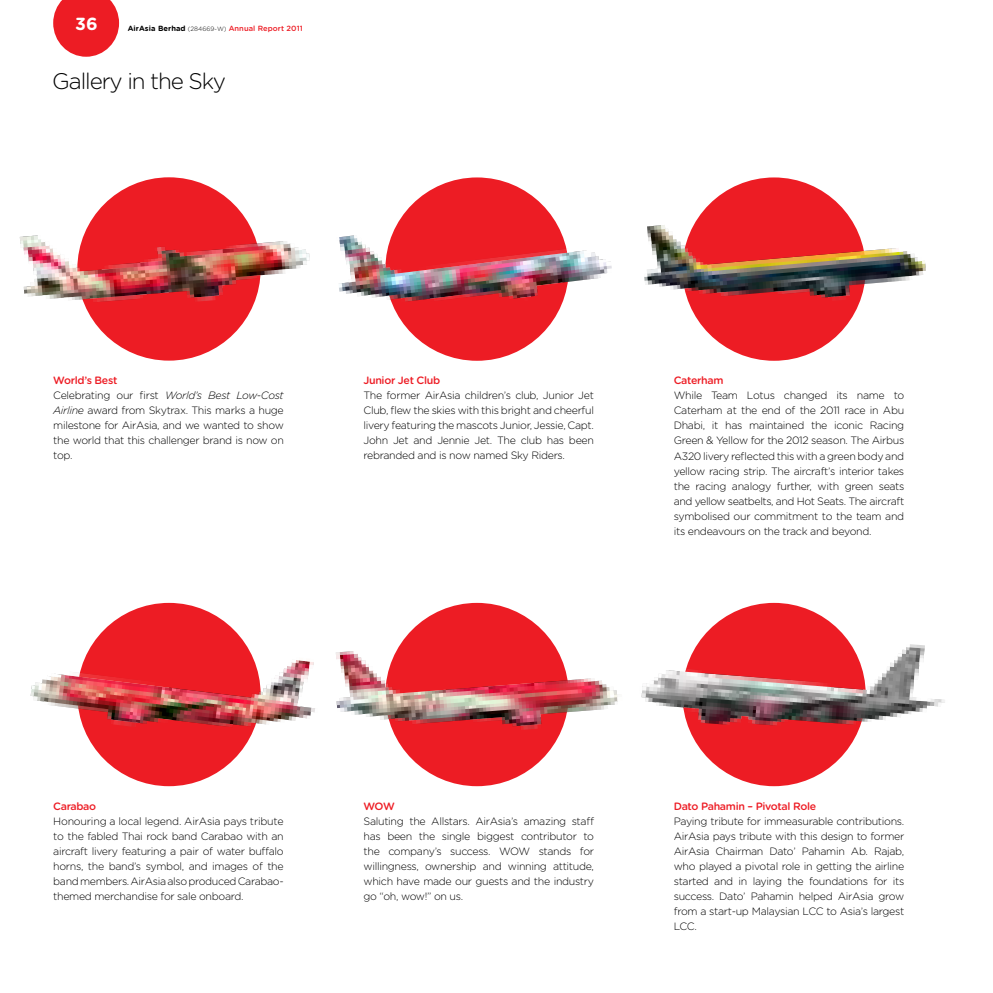
<style>
.page{position:relative;width:993px;height:993px;background:#fff}
.page>*{position:absolute;margin:0;border:0;box-sizing:border-box;transform-origin:0 0}
.t1{font:300 22.5px "Gotham Rounded";letter-spacing:-.05em;color:#000}
.t2{font:700 17.5px "Gotham Rounded";color:#fff}
.t3{font:300 10.62px/15px "Gotham Rounded";letter-spacing:-.03em;color:#000}
.t4{font:500 7.5px "Gotham Rounded";letter-spacing:.01em;color:#ed1c24}
.s1{font-weight:700;color:#000}
.s2{font-weight:300;font-size:6.25px;color:#000}
.s3{font-weight:500;color:#ed1c24}
.s4{font-style:italic}
</style>
<div class="page">
<svg style="left:53px;top:0;width:66px;height:57px"></svg>
<div style="left:385px;top:177px;width:183px;height:183px;background:#ed1c24;border-radius:50%"></div>
<div style="left:682px;top:177px;width:183px;height:183px;background:#ed1c24;border-radius:50%"></div>
<div style="left:77px;top:602px;width:183px;height:184px;background:#ed1c24;border-radius:50%"></div>
<div style="left:385px;top:602px;width:183px;height:184px;background:#ed1c24;border-radius:50%"></div>
<div style="left:682px;top:602px;width:183px;height:184px;background:#ed1c24;border-radius:50%"></div>
<div style="left:77px;top:177px;width:183px;height:183px;background:#ed1c24;border-radius:50%"></div>
<img style="left:339px;top:201px;width:273px;height:122px">
<img style="left:30px;top:625px;width:285px;height:124px">
<img style="left:641px;top:622px;width:304px;height:124px">
<img style="left:19px;top:207px;width:291px;height:109px">
<img style="left:644px;top:195px;width:282px;height:122px">
<img style="left:336px;top:626px;width:282px;height:118px">
<p class="t2" style="left:75px;top:11px;width:24px">36</p>
<p class="t4" style="left:128px;top:23px;width:176px"><span class="s1">AirAsia Berhad</span> <span class="s2">(284669-W)</span> Annual Report 2011</p>
<p class="t1" style="left:52px;top:66px;width:175px">Gallery in the Sky</p>
<p class="t3" style="left:53px;top:372px;width:232px"><span class="s3">World’s Best<br></span>Celebrating our first <span class="s4">World’s Best Low-Cost<br>Airline</span> award from Skytrax. This marks a huge milestone for AirAsia, and we wanted to show the world that this challenger brand is now on top.</p>
<p class="t3" style="left:363px;top:372px;width:232px"><span class="s3">Junior Jet Club<br></span>The former AirAsia children’s club, Junior Jet Club, flew the skies with this bright and cheerful livery featuring the mascots Junior, Jessie, Capt.<br>John Jet and Jennie Jet. The club has been rebranded and is now named Sky Riders.</p>
<p class="t3" style="left:673px;top:372px;width:232px"><span class="s3">Caterham<br></span>While Team Lotus changed its name to Caterham at the end of the 2011 race in Abu Dhabi, it has maintained the iconic Racing Green &amp; Yellow for the 2012 season. The Airbus A320 livery reflected this with a green body and yellow racing strip. The aircraft’s interior takes the racing analogy further, with green seats and yellow seatbelts, and Hot Seats. The aircraft symbolised our commitment to the team and its endeavours on the track and beyond.</p>
<p class="t3" style="left:53px;top:798px;width:232px"><span class="s3">Carabao<br></span>Honouring a local legend. AirAsia pays tribute to the fabled Thai rock band Carabao with an aircraft livery featuring a pair of water buffalo horns, the band’s symbol, and images of the bandmembers.AirAsiaalsoproducedCarabao&shy;themed merchandise for sale onboard.</p>
<p class="t3" style="left:673px;top:798px;width:232px"><span class="s3">Dato Pahamin – Pivotal Role<br></span>Paying tribute for immeasurable contributions.<br>AirAsia pays tribute with this design to former AirAsia Chairman Dato’ Pahamin Ab. Rajab, who played a pivotal role in getting the airline started and in laying the foundations for its success. Dato’ Pahamin helped AirAsia grow from a start-up Malaysian LCC to Asia’s largest LCC.</p>
<p class="t3" style="left:363px;top:798px;width:232px"><span class="s3">Wow<br></span>Saluting the Allstars. AirAsia’s amazing staff has been the single biggest contributor to the company’s success. WOW stands for willingness, ownership and winning attitude, which have made our guests and the industry go “oh, wow!” on us.</p>
</div>
